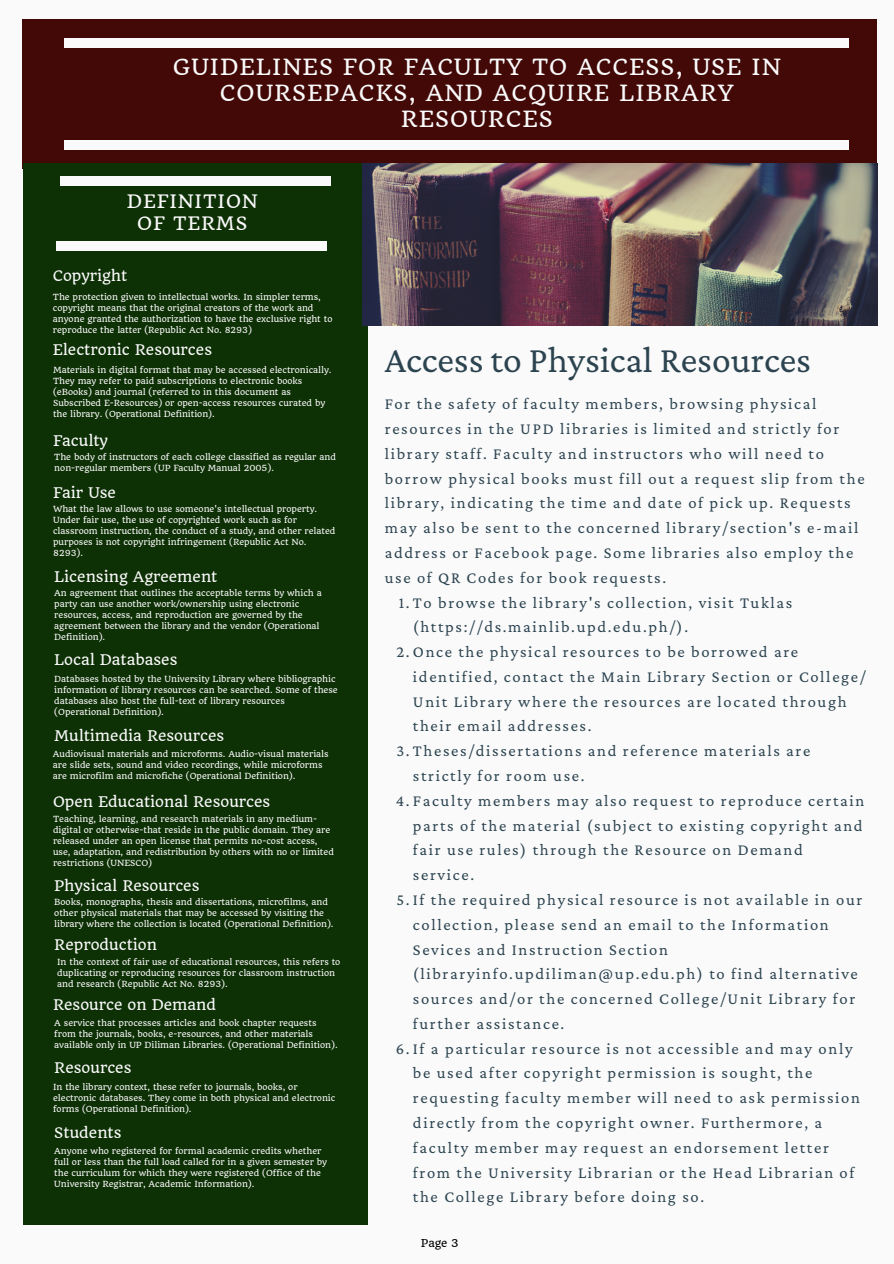
<style>
.page{position:relative;width:894px;height:1264px;background:#fff}
.page>*{position:absolute;margin:0;border:0;box-sizing:border-box;transform-origin:0 0}
.t1{font:37.65px "Crimson Pro";color:#2c4450}
.t2{font:21.75px/26px "Quando";letter-spacing:.05em;color:#fafafa;text-align:center}
.t3{font:18.15px "Quando";letter-spacing:.05em;color:#fafafa}
.t4{font:16.5px/24.8px "Crimson Pro";letter-spacing:.1em;color:#2c4450}
.t5{font:14.25px "Quando";color:#fafafa}
.t6{font:10.65px "Quando";color:#000}
.t7{font:8.25px/10.9px "Quando";color:#fafafa}
</style>
<div class="page">
<div style="left:0;top:0;width:893px;height:1263px;background:#fafafa"></div>
<div style="left:23px;top:19px;width:853px;height:150px;background:#420907"></div>
<div style="left:23px;top:163px;width:344px;height:1061px;background:#0d3005"></div>
<div style="left:64px;top:38px;width:784px;height:9px;background:#fafafa"></div>
<div style="left:64px;top:141px;width:784px;height:9px;background:#fafafa"></div>
<div style="left:60px;top:177px;width:270px;height:9px;background:#fafafa"></div>
<div style="left:56px;top:241px;width:270px;height:9px;background:#fafafa"></div>
<img style="left:362px;top:163px;width:514px;height:163px">
<p class="t2" style="left:173px;top:54px;width:609px">GUIDELINES FOR FACULTY TO ACCESS, USE IN<br>COURSEPACKS, AND ACQUIRE LIBRARY<br>RESOURCES</p>
<p class="t3" style="left:127px;top:190px;width:132px">DEFINITION</p>
<p class="t3" style="left:137px;top:212px;width:112px">OF TERMS</p>
<p class="t5" style="left:53px;top:267px;width:76px">Copyright</p>
<p class="t7" style="left:53px;top:292px;width:281px">The protection given to intellectual works. In simpler terms, copyright means that the original creators of the work and anyone granted the authorization to have the exclusive right to reproduce the latter (Republic Act No. 8293)</p>
<p class="t5" style="left:53px;top:340px;width:161px">Electronic Resources</p>
<p class="t7" style="left:53px;top:364px;width:280px">Materials in digital format that may be accessed electronically.<br>They may refer to paid subscriptions to electronic books (eBooks) and journal (referred to in this document as Subscribed E-Resources) or open-access resources curated by the library. (Operational Definition).</p>
<p class="t5" style="left:53px;top:431px;width:56px">Faculty</p>
<p class="t7" style="left:54px;top:451px;width:283px">The body of instructors of each college classified as regular and non-regular members (UP Faculty Manual 2005).</p>
<p class="t5" style="left:53px;top:484px;width:64px">Fair Use</p>
<p class="t7" style="left:53px;top:503px;width:284px">What the law allows to use someone's intellectual property.<br>Under fair use, the use of copyrighted work such as for classroom instruction, the conduct of a study, and other related purposes is not copyright infringement (Republic Act No.<br>8293).</p>
<p class="t5" style="left:54px;top:568px;width:165px">Licensing Agreement</p>
<p class="t7" style="left:54px;top:587px;width:269px">An agreement that outlines the acceptable terms by which a party can use another work/ownership using electronic resources, access, and reproduction are governed by the agreement between the library and the vendor (Operational Definition).</p>
<p class="t5" style="left:54px;top:651px;width:125px">Local Databases</p>
<p class="t7" style="left:54px;top:673px;width:285px">Databases hosted by the University Library where bibliographic information of library resources can be searched. Some of these databases also host the full-text of library resources (Operational Definition).</p>
<p class="t5" style="left:54px;top:727px;width:171px">Multimedia Resources</p>
<p class="t7" style="left:53px;top:748px;width:277px">Audiovisual materials and microforms. Audio-visual materials are slide sets, sound and video recordings, while microforms are microfilm and microfiche (Operational Definition).</p>
<p class="t5" style="left:53px;top:792px;width:219px">Open Educational Resources</p>
<p class="t7" style="left:53px;top:813px;width:282px">Teaching, learning, and research materials in any medium&shy;digital or otherwise-that reside in the public domain. They are released under an open license that permits no-cost access, use, adaptation, and redistribution by others with no or limited restrictions (UNESCO)</p>
<p class="t5" style="left:54px;top:876px;width:147px">Physical Resources</p>
<p class="t7" style="left:54px;top:896px;width:281px">Books, monographs, thesis and dissertations, microfilms, and other physical materials that may be accessed by visiting the library where the collection is located (Operational Definition).</p>
<p class="t5" style="left:54px;top:935px;width:104px">Reproduction</p>
<p class="t7" style="left:57px;top:956px;width:284px">In the context of fair use of educational resources, this refers to duplicating or reproducing resources for classroom instruction and research (Republic Act No. 8293).</p>
<p class="t5" style="left:53px;top:995px;width:164px">Resource on Demand</p>
<p class="t7" style="left:54px;top:1017px;width:285px">A service that processes articles and book chapter requests from the journals, books, e-resources, and other materials available only in UP Diliman Libraries. (Operational Definition).</p>
<p class="t5" style="left:54px;top:1059px;width:79px">Resources</p>
<p class="t7" style="left:53px;top:1081px;width:284px">In the library context, these refer to journals, books, or electronic databases. They come in both physical and electronic forms (Operational Definition).</p>
<p class="t5" style="left:54px;top:1124px;width:69px">Students</p>
<p class="t7" style="left:54px;top:1145px;width:274px">Anyone who registered for formal academic credits whether full or less than the full load called for in a given semester by the curriculum for which they were registered (Office of the University Registrar, Academic Information).</p>
<p class="t1" style="left:384px;top:338px;width:427px">Access to Physical Resources</p>
<p class="t4" style="left:384px;top:391px;width:481px">For the safety of faculty members, browsing physical resources in the UPD libraries is limited and strictly for library staff. Faculty and instructors who will need to borrow physical books must fill out a request slip from the library, indicating the time and date of pick up. Requests may also be sent to the concerned library/section's e-mail address or Facebook page. Some libraries also employ the use of QR Codes for book requests.</p>
<p class="t4" style="left:413px;top:589px;width:381px;text-indent:-14px">1.To browse the library's collection, visit Tuklas (https://ds.mainlib.upd.edu.ph/).</p>
<p class="t4" style="left:413px;top:639px;width:454px;text-indent:-17px">2.Once the physical resources to be borrowed are identified, contact the Main Library Section or College/ Unit Library where the resources are located through their email addresses.</p>
<p class="t4" style="left:413px;top:738px;width:399px;text-indent:-17px">3.Theses/dissertations and reference materials are strictly for room use.</p>
<p class="t4" style="left:413px;top:787px;width:453px;text-indent:-17px">4.Faculty members may also request to reproduce certain parts of the material (subject to existing copyright and fair use rules) through the Resource on Demand service.</p>
<p class="t4" style="left:413px;top:886px;width:451px;text-indent:-17px">5.If the required physical resource is not available in our collection, please send an email to the Information Sevices and Instruction Section (libraryinfo.updiliman@up.edu.ph) to find alternative sources and/or the concerned College/Unit Library for further assistance.</p>
<p class="t4" style="left:413px;top:1035px;width:448px;text-indent:-17px">6.If a particular resource is not accessible and may only be used after copyright permission is sought, the requesting faculty member will need to ask permission directly from the copyright owner. Furthermore, a faculty member may request an endorsement letter from the University Librarian or the Head Librarian of the College Library before doing so.</p>
<p class="t6" style="left:421px;top:1236px;width:39px">Page 3</p>
</div>
